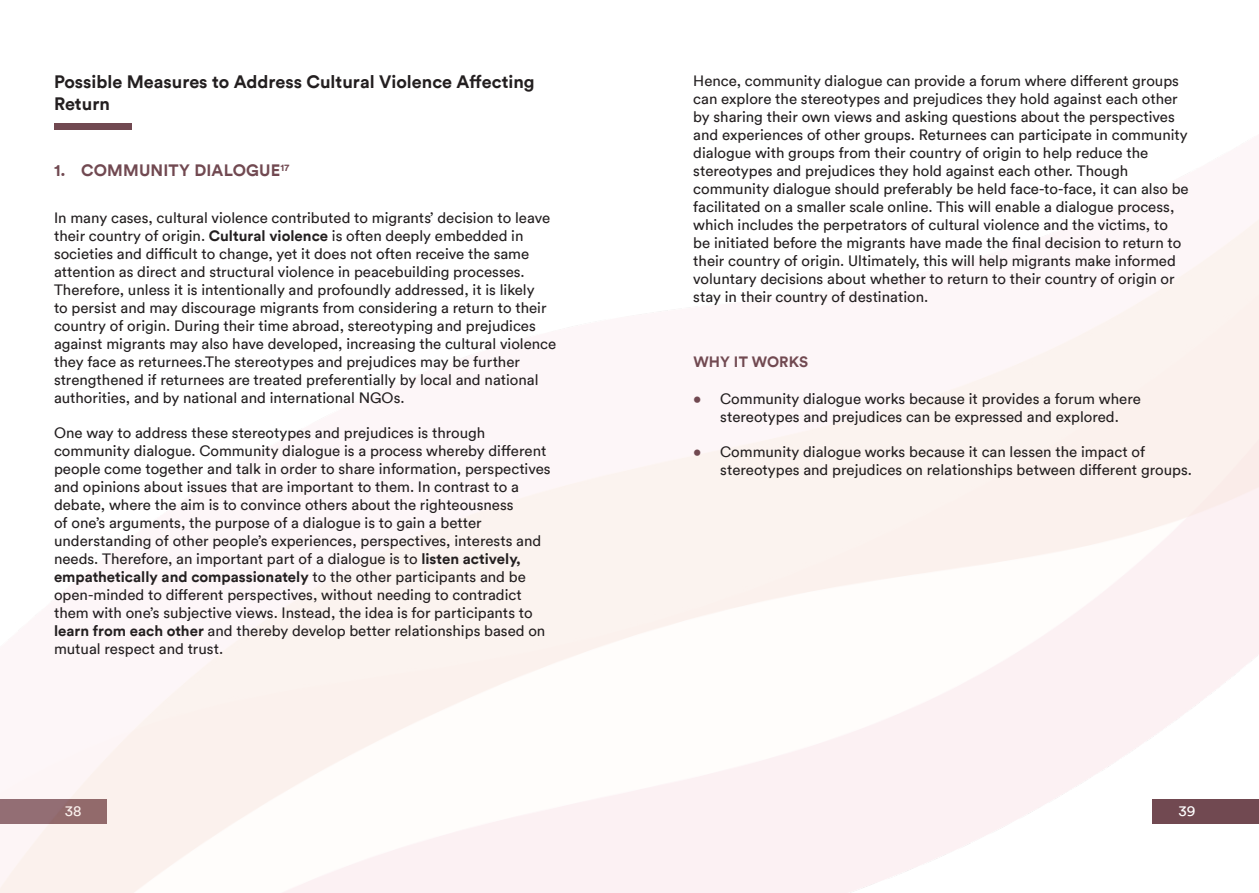
<style>
.page{position:relative;width:1259px;height:893px;background:#fff}
.page>*{position:absolute;margin:0;border:0;box-sizing:border-box;transform-origin:0 0}
.SECTIONS{font:700 18px/21.6px "Circular";color:#231f20}
.t1{font:700 16.5px "Circular";letter-spacing:.01em;color:#714951}
.t2{font:15px/18px "Circular";color:#231f20}
.STORY_heading{font:700 15px "Circular";letter-spacing:.01em;color:#714951}
.t3{font:15px "Circular";color:#fff}
.s1{font-weight:700}
.s2{color:#714951}
</style>
<div class="page">
<img style="left:0;top:123px;width:1259px;height:770px">
<div style="left:54px;top:124px;width:78px;height:6px;background:#714951"></div>
<p class="SECTIONS" style="left:54px;top:71px;width:482px">Possible Measures to Address Cultural Violence Affecting<br>Return</p>
<p class="t1" style="left:54px;top:160px;width:237px">1. COMMUNITY DIALOGUE<sup>17</sup></p>
<p class="t2" style="left:54px;top:208px;width:504px">In many cases, cultural violence contributed to migrants’ decision to leave their country of origin. <span class="s1">Cultural violence</span> is often deeply embedded in societies and difficult to change, yet it does not often receive the same attention as direct and structural violence in peacebuilding processes.<br>Therefore, unless it is intentionally and profoundly addressed, it is likely<br>to persist and may discourage migrants from considering a return to their country of origin. During their time abroad, stereotyping and prejudices against migrants may also have developed, increasing the cultural violence they face as returnees.The stereotypes and prejudices may be further strengthened if returnees are treated preferentially by local and national authorities, and by national and international NGOs.</p>
<p class="t2" style="left:54px;top:423px;width:498px">One way to address these stereotypes and prejudices is through community dialogue. Community dialogue is a process whereby different people come together and talk in order to share information, perspectives and opinions about issues that are important to them. In contrast to a debate, where the aim is to convince others about the righteousness<br>of one’s arguments, the purpose of a dialogue is to gain a better understanding of other people’s experiences, perspectives, interests and needs. Therefore, an important part of a dialogue is to <span class="s1">listen actively, empathetically and compassionately</span> to the other participants and be open-minded to different perspectives, without needing to contradict them with one’s subjective views. Instead, the idea is for participants to <span class="s1">learn from each other</span> and thereby develop better relationships based on mutual respect and trust.</p>
<p class="t2" style="left:693px;top:71px;width:497px">Hence, community dialogue can provide a forum where different groups can explore the stereotypes and prejudices they hold against each other by sharing their own views and asking questions about the perspectives and experiences of other groups. Returnees can participate in community dialogue with groups from their country of origin to help reduce the stereotypes and prejudices they hold against each other. Though community dialogue should preferably be held face-to-face, it can also be facilitated on a smaller scale online. This will enable a dialogue process, which includes the perpetrators of cultural violence and the victims, to<br>be initiated before the migrants have made the final decision to return to their country of origin. Ultimately, this will help migrants make informed voluntary decisions about whether to return to their country of origin or stay in their country of destination.</p>
<p class="STORY_heading" style="left:693px;top:352px;width:116px">WHY IT WORKS</p>
<p class="t2" style="left:693px;top:390px;width:449px;text-align:center"><span class="s2">•</span> Community dialogue works because it provides a forum where stereotypes and prejudices can be expressed and explored.</p>
<p class="t2" style="left:720px;top:443px;width:473px;text-indent:-27px"><span class="s2">•</span> Community dialogue works because it can lessen the impact of stereotypes and prejudices on relationships between different groups.</p>
<p class="t3" style="left:65px;top:801px;width:18px">38</p>
<p class="t3" style="left:1178px;top:801px;width:19px">39</p>
</div>
